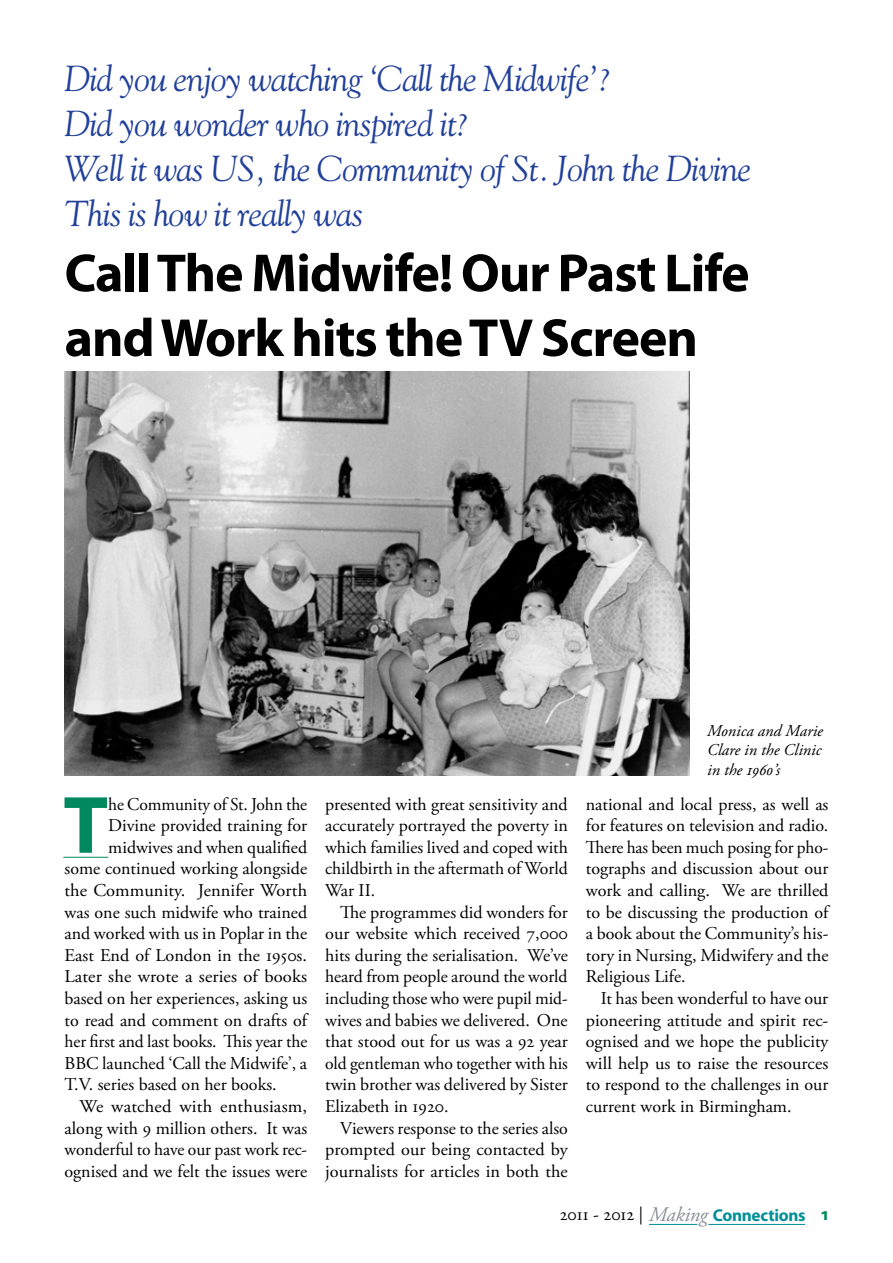
<style>
.page{position:relative;width:893px;height:1263px;background:#fff}
.page>*{position:absolute;margin:0;border:0;box-sizing:border-box;transform-origin:0 0}
.t1{font:700 82.05px "Myriad Pro";color:#00895f}
.t2{font:700 54px/64.8px "Myriad Pro";letter-spacing:-.02em;color:#000}
.t3{font:italic 36px/45px "Goudy Std";letter-spacing:-.025em;color:#21409a}
.t4{font:18px/21.6px "Adobe Garamond Pro";color:#000;text-align:justify}
.t5{font:700 17.25px "Myriad Pro";letter-spacing:-.015em;color:#00909a}
.t6{font:italic 16.5px/19.8px "Adobe Garamond Pro";color:#000;text-align:justify}
.s1{font-family:"Adobe Garamond Pro";font-weight:400;font-size:18px;color:#000}
.s2{font-family:"Adobe Garamond Pro";font-weight:400;font-style:italic;font-size:20.7px;color:#898e91}
.s3{font-size:18px;color:#00895f}
</style>
<div class="page">
<hr style="left:649px;top:1224px;width:48px;height:1px;background:#00909a">
<hr style="left:708px;top:1224px;width:97px;height:1px;background:#00909a">
<img style="left:65px;top:371px;width:624px;height:404px">
<hr style="left:63px;top:857px;width:45px;height:1px;background:#00895f">
<h3 class="t3" style="left:65px;top:56px;width:688px">Did you enjoy watching ‘Call the Midwife’?<br>Did you wonder who inspired it?<br>Well it was US, the Community of St. John the Divine This is how it really was</h3>
<h2 class="t2" style="left:65px;top:239px;width:687px">Call The Midwife! Our Past Life and Work hits the TV Screen</h2>
<h1 class="t1" style="left:63px;top:772px;width:46px">T</h1>
<p class="t4" style="left:108px;top:794px;width:200px">he Community of St. John the</p>
<p class="t4" style="left:108px;top:815px;width:200px">Divine provided training for</p>
<p class="t4" style="left:108px;top:837px;width:200px">midwives and when qualified</p>
<p class="t4" style="left:65px;top:858px;width:244px">some continued working alongside</p>
<p class="t4" style="left:65px;top:880px;width:244px">the Community. Jennifer Worth</p>
<p class="t4" style="left:65px;top:902px;width:244px">was one such midwife who trained</p>
<p class="t4" style="left:65px;top:923px;width:244px">and worked with us in Poplar in the</p>
<p class="t4" style="left:65px;top:945px;width:244px">East End of London in the 1950s.</p>
<p class="t4" style="left:65px;top:966px;width:244px">Later she wrote a series of books</p>
<p class="t4" style="left:65px;top:988px;width:244px">based on her experiences, asking us</p>
<p class="t4" style="left:65px;top:1010px;width:244px">to read and comment on drafts of</p>
<p class="t4" style="left:65px;top:1031px;width:244px">her first and last books. This year the</p>
<p class="t4" style="left:65px;top:1053px;width:244px">BBC launched ‘Call the Midwife’, a</p>
<p class="t4" style="left:65px;top:1074px;width:214px">T.V. series based on her books.</p>
<p class="t4" style="left:80px;top:1096px;width:229px">We watched with enthusiasm,</p>
<p class="t4" style="left:65px;top:1118px;width:244px">along with 9 million others. It was</p>
<p class="t4" style="left:65px;top:1139px;width:244px">wonderful to have our past work rec-</p>
<p class="t4" style="left:65px;top:1161px;width:244px">ognised and we felt the issues were</p>
<p class="t4" style="left:325px;top:794px;width:244px">presented with great sensitivity and accurately portrayed the poverty in which families lived and coped with childbirth in the aftermath of World War II.</p>
<p class="t4" style="left:325px;top:902px;width:244px;text-indent:15px">The programmes did wonders for our website which received 7,000 hits during the serialisation. We’ve heard from people around the world including those who were pupil mid&shy;wives and babies we delivered. One that stood out for us was a 92 year old gentleman who together with his twin brother was delivered by Sister Elizabeth in 1920.</p>
<p class="t4" style="left:325px;top:1118px;width:244px;text-indent:15px">Viewers response to the series also prompted our being contacted by journalists for articles in both the</p>
<p class="t6" style="left:707px;top:721px;width:117px">Monica and Marie Clare in the Clinic in the 1960’s</p>
<p class="t4" style="left:586px;top:794px;width:244px">national and local press, as well as for features on television and radio.<br>There has been much posing for pho&shy;tographs and discussion about our work and calling. We are thrilled to be discussing the production of a book about the Community’s his&shy;tory in Nursing, Midwifery and the Religious Life.</p>
<p class="t4" style="left:586px;top:988px;width:244px;text-indent:15px">It has been wonderful to have our pioneering attitude and spirit rec&shy;ognised and we hope the publicity will help us to raise the resources to respond to the challenges in our current work in Birmingham.</p>
<p class="t5" style="left:560px;top:1204px;width:270px"><span class="s1">2011 - 2012 |</span> <span class="s2">Making</span> Connections <span class="s3">1</span></p>
</div>
